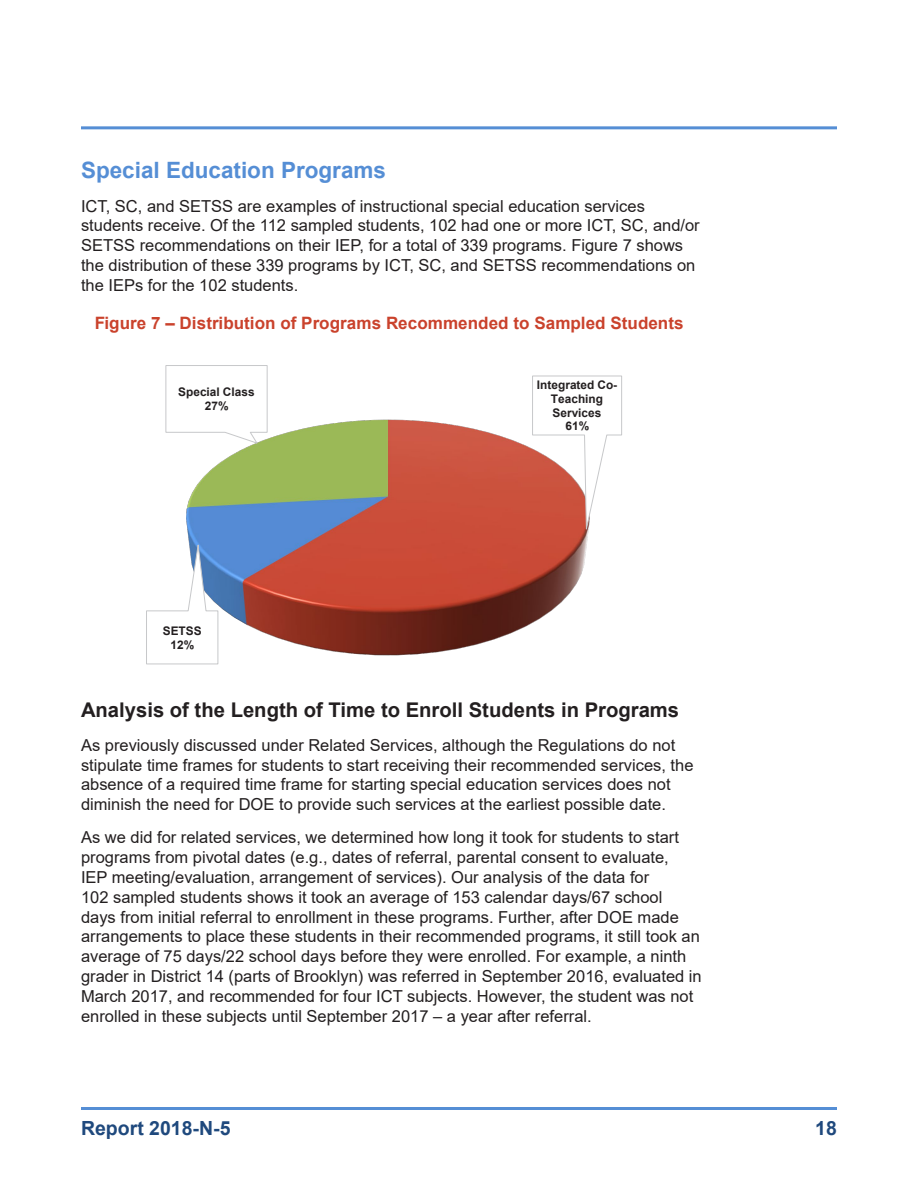
<style>
.page{position:relative;width:918px;height:1188px;background:#fff}
.page>*{position:absolute;margin:0;border:0;box-sizing:border-box;transform-origin:0 0}
.t1{font:700 22.5px "Arial";color:#558ed5}
.t2{font:700 20.25px "Arial";color:#231f20}
.t3{font:700 19.5px "Arial";color:#1f497d}
.t4{font:700 17.1px "Arial";color:#ca422c}
.t5{font:16.5px/19.8px "Arial";color:#231f20}
.t6{font:700 11.85px/13.6px "Arial";color:#231f20;text-align:center}
</style>
<div class="page">
<hr style="left:81px;top:126px;width:756px;height:3px;background:#558ed5">
<hr style="left:81px;top:1107px;width:756px;height:3px;background:#558ed5">
<img style="left:186px;top:419px;width:402px;height:237px">
<svg style="left:532px;top:375px;width:90px;height:162px"></svg>
<svg style="left:146px;top:538px;width:73px;height:127px"></svg>
<svg style="left:165px;top:365px;width:103px;height:80px"></svg>
<h1 class="t1" style="left:81px;top:155px;width:307px">Special Education Programs</h1>
<p class="t5" style="left:81px;top:196px;width:620px">ICT, SC, and SETSS are examples of instructional special education services students receive. Of the 112 sampled students, 102 had one or more ICT, SC, and/or SETSS recommendations on their IEP, for a total of 339 programs. Figure 7 shows the distribution of these 339 programs by ICT, SC, and SETSS recommendations on the IEPs for the 102 students.</p>
<p class="t4" style="left:94px;top:311px;width:591px">Figure 7 – Distribution of Programs Recommended to Sampled Students</p>
<p class="t6" style="left:178px;top:385px;width:78px">Special Class<br>27%</p>
<p class="t6" style="left:163px;top:624px;width:40px">SETSS<br>12%</p>
<p class="t6" style="left:537px;top:378px;width:82px">Integrated Co-<br>Teaching<br>Services<br>61%</p>
<p class="t2" style="left:81px;top:696px;width:600px">Analysis of the Length of Time to Enroll Students in Programs</p>
<p class="t5" style="left:81px;top:735px;width:614px">As previously discussed under Related Services, although the Regulations do not stipulate time frames for students to start receiving their recommended services, the absence of a required time frame for starting special education services does not diminish the need for DOE to provide such services at the earliest possible date.</p>
<p class="t5" style="left:81px;top:828px;width:622px">As we did for related services, we determined how long it took for students to start programs from pivotal dates (e.g., dates of referral, parental consent to evaluate,<br>IEP meeting/evaluation, arrangement of services). Our analysis of the data for<br>102 sampled students shows it took an average of 153 calendar days/67 school<br>days from initial referral to enrollment in these programs. Further, after DOE made arrangements to place these students in their recommended programs, it still took an average of 75 days/22 school days before they were enrolled. For example, a ninth grader in District 14 (parts of Brooklyn) was referred in September 2016, evaluated in March 2017, and recommended for four ICT subjects. However, the student was not enrolled in these subjects until September 2017 – a year after referral.</p>
<p class="t3" style="left:81px;top:1114px;width:151px">Report 2018-N-5</p>
<p class="t3" style="left:815px;top:1114px;width:23px">18</p>
</div>
